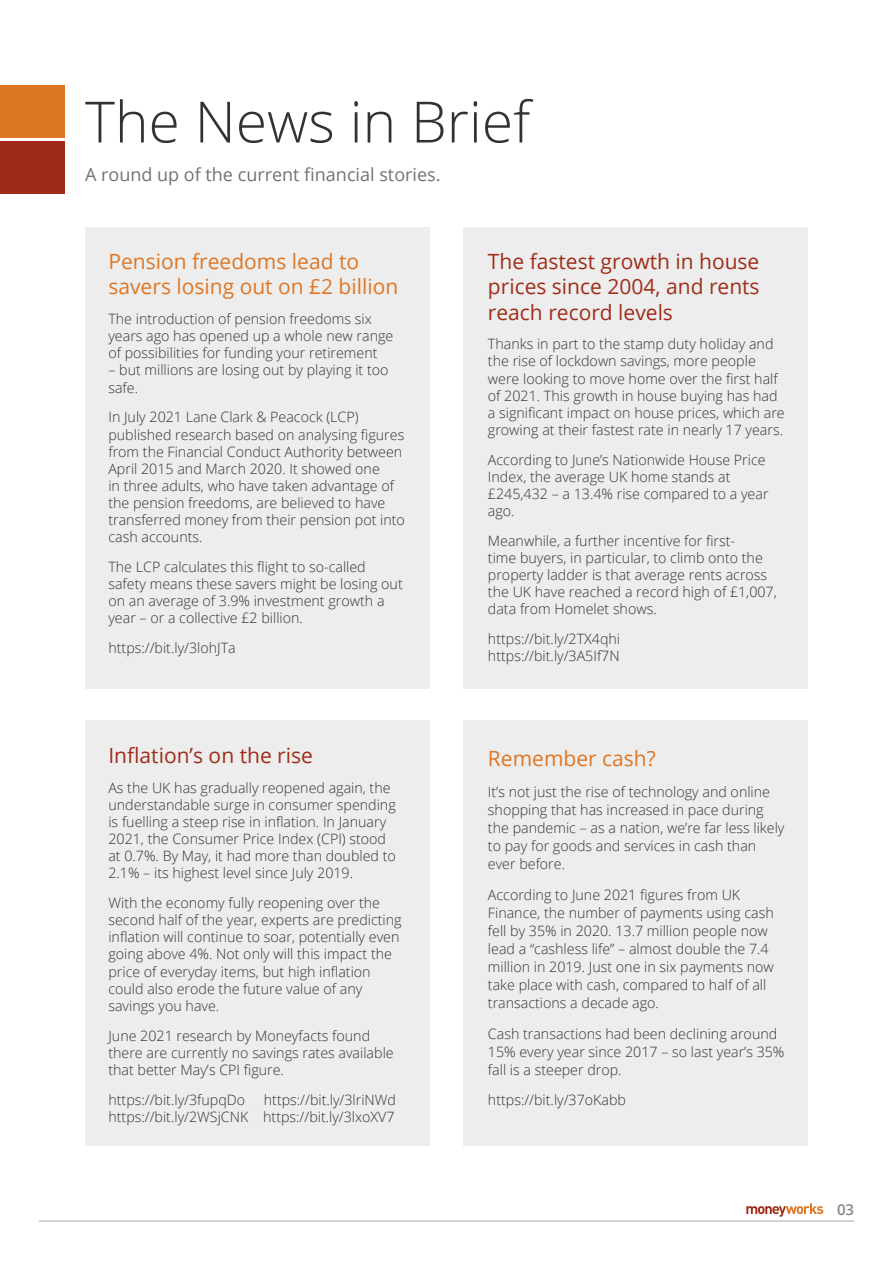
<style>
.page{position:relative;width:893px;height:1263px;background:#fff}
.page>*{position:absolute;margin:0;border:0;box-sizing:border-box;transform-origin:0 0}
.t1{font:300 57px "Open Sans";color:#333232}
.t2{font:21px/25.2px "Open Sans";color:#a02c17;text-align:justify}
.t3{font:21px/25.2px "Open Sans";color:#df7623}
.t4{font:18px "Open Sans";color:#757172}
.t5{font:600 15px "Open Sans";color:#878787}
.t6{font:300 14.25px/17.1px "Open Sans";color:#333232}
</style>
<div class="page">
<div style="left:85px;top:227px;width:344px;height:462px;background:#ededed"></div>
<div style="left:463px;top:227px;width:345px;height:462px;background:#ededed"></div>
<hr style="left:39px;top:1220px;width:815px;height:1px;background:#b3b2b2">
<div style="left:0;top:85px;width:65px;height:52px;background:#de7723"></div>
<div style="left:0;top:141px;width:65px;height:52px;background:#9e2a17"></div>
<svg style="left:746px;top:1203px;width:77px;height:14px"></svg>
<div style="left:85px;top:721px;width:344px;height:425px;background:#ededed"></div>
<div style="left:463px;top:721px;width:345px;height:425px;background:#ededed"></div>
<h1 class="t1" style="left:85px;top:83px;width:447px">The News in Brief</h1>
<p class="t4" style="left:85px;top:162px;width:357px">A round up of the current financial stories.</p>
<h2 class="t3" style="left:108px;top:248px;width:291px">Pension freedoms lead to savers losing out on £2 billion</h2>
<p class="t6" style="left:108px;top:310px;width:286px">The introduction of pension freedoms six years ago has opened up a whole new range of possibilities for funding your retirement</p>
<p class="t6" style="left:108px;top:361px;width:282px">– but millions are losing out by playing it too safe.</p>
<p class="t6" style="left:108px;top:408px;width:298px">In July 2021 Lane Clark &amp; Peacock (LCP) published research based on analysing figures from the Financial Conduct Authority between April 2015 and March 2020. It showed one<br>in three adults, who have taken advantage of the pension freedoms, are believed to have transferred money from their pension pot into cash accounts.</p>
<p class="t6" style="left:108px;top:558px;width:296px">The LCP calculates this flight to so-called safety means these savers might be losing out on an average of 3.9% investment growth a year – or a collective £2 billion.</p>
<p class="t6" style="left:108px;top:639px;width:129px">https://bit.ly/3lohJTa</p>
<h2 class="t2" style="left:108px;top:742px;width:206px">Inflation’s on the rise</h2>
<p class="t6" style="left:108px;top:779px;width:289px">As the UK has gradually reopened again, the understandable surge in consumer spending is fuelling a steep rise in inflation. In January 2021, the Consumer Price Index (CPI) stood at 0.7%. By May, it had more than doubled to 2.1% – its highest level since July 2019.</p>
<p class="t6" style="left:108px;top:894px;width:295px">With the economy fully reopening over the second half of the year, experts are predicting inflation will continue to soar, potentially even going above 4%. Not only will this impact the price of everyday items, but high inflation could also erode the future value of any savings you have.</p>
<p class="t6" style="left:108px;top:1026px;width:287px">June 2021 research by Moneyfacts found there are currently no savings rates available that better May’s CPI figure.</p>
<p class="t6" style="left:108px;top:1090px;width:138px">https://bit.ly/3fupqDo</p>
<p class="t6" style="left:108px;top:1090px;width:289px;text-align:right">https://bit.ly/3lriNWd<br>https://bit.ly/2WSjCNK https://bit.ly/3lxoXV7</p>
<h2 class="t2" style="left:488px;top:248px;width:273px">The fastest growth in house prices since 2004, and rents reach record levels</h2>
<p class="t6" style="left:488px;top:335px;width:298px">Thanks in part to the stamp duty holiday and the rise of lockdown savings, more people were looking to move home over the first half of 2021. This growth in house buying has had a significant impact on house prices, which are growing at their fastest rate in nearly 17 years.</p>
<p class="t6" style="left:488px;top:451px;width:282px">According to June’s Nationwide House Price<br>Index, the average UK home stands at £245,432 – a 13.4% rise compared to a year ago.</p>
<p class="t6" style="left:488px;top:532px;width:290px">Meanwhile, a further incentive for first-<br>time buyers, in particular, to climb onto the property ladder is that average rents across the UK have reached a record high of £1,007, data from Homelet shows.</p>
<p class="t6" style="left:488px;top:630px;width:134px">https://bit.ly/2TX4qhi https://bit.ly/3A5If7N</p>
<h2 class="t3" style="left:488px;top:746px;width:169px">Remember cash?</h2>
<p class="t6" style="left:488px;top:782px;width:298px;line-height:18px">It’s not just the rise of technology and online shopping that has increased in pace during the pandemic – as a nation, we’re far less likely to pay for goods and services in cash than ever before.</p>
<p class="t6" style="left:488px;top:885px;width:287px;line-height:18px">According to June 2021 figures from UK Finance, the number of payments using cash fell by 35% in 2020. 13.7 million people now lead a “cashless life” – almost double the 7.4 million in 2019. Just one in six payments now take place with cash, compared to half of all transactions a decade ago.</p>
<p class="t6" style="left:488px;top:1024px;width:298px;line-height:18px">Cash transactions had been declining around<br>15% every year since 2017 – so last year’s 35% fall is a steeper drop.</p>
<p class="t6" style="left:488px;top:1091px;width:140px">https://bit.ly/37oKabb</p>
<p class="t5" style="left:837px;top:1199px;width:19px">03</p>
</div>
